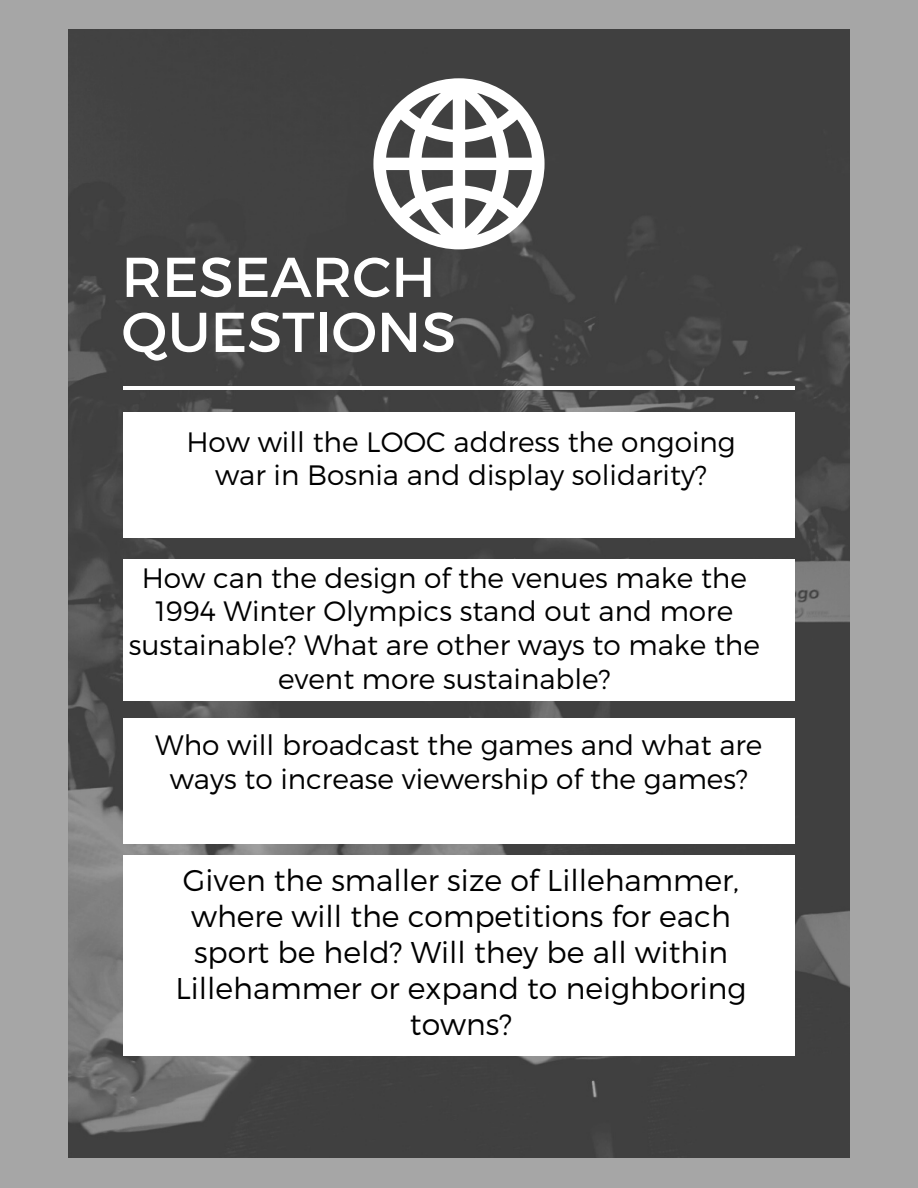
<style>
.page{position:relative;width:918px;height:1188px;background:#a6a6a6}
.page>*{position:absolute;margin:0;border:0;box-sizing:border-box;transform-origin:0 0}
.t1{font:56.1px/55.1px "Montserrat";color:#fff}
.t2{font:300 30px/36px "Montserrat";color:#000;text-align:center}
.t3{font:300 28.05px/33.8px "Montserrat";color:#000;text-align:center}
</style>
<div class="page">
<img style="left:68px;top:29px;width:781px;height:1129px">
<hr style="left:123px;top:386px;width:672px;height:4px;background:#fff">
<svg style="left:373px;top:78px;width:171px;height:171px;background:#a5a5a5"></svg>
<div style="left:123px;top:412px;width:672px;height:125px;background:#fff"></div>
<div style="left:123px;top:560px;width:672px;height:141px;background:#fff"></div>
<div style="left:123px;top:718px;width:672px;height:125px;background:#fff"></div>
<div style="left:123px;top:855px;width:672px;height:200px;background:#fff"></div>
<h1 class="t1" style="left:122px;top:247px;width:336px">RESEARCH<br>QUESTIONS</h1>
<p class="t3" style="left:186px;top:423px;width:551px">How will the LOOC address the ongoing war in Bosnia and display solidarity?</p>
<p class="t3" style="left:129px;top:559px;width:633px">How can the design of the venues make the 1994 Winter Olympics stand out and more sustainable? What are other ways to make the event more sustainable?</p>
<p class="t3" style="left:155px;top:727px;width:609px">Who will broadcast the games and what are ways to increase viewership of the games?</p>
<p class="t2" style="left:175px;top:860px;width:573px">Given the smaller size of Lillehammer, where will the competitions for each sport be held? Will they be all within<br>Lillehammer or expand to neighboring towns?</p>
</div>
